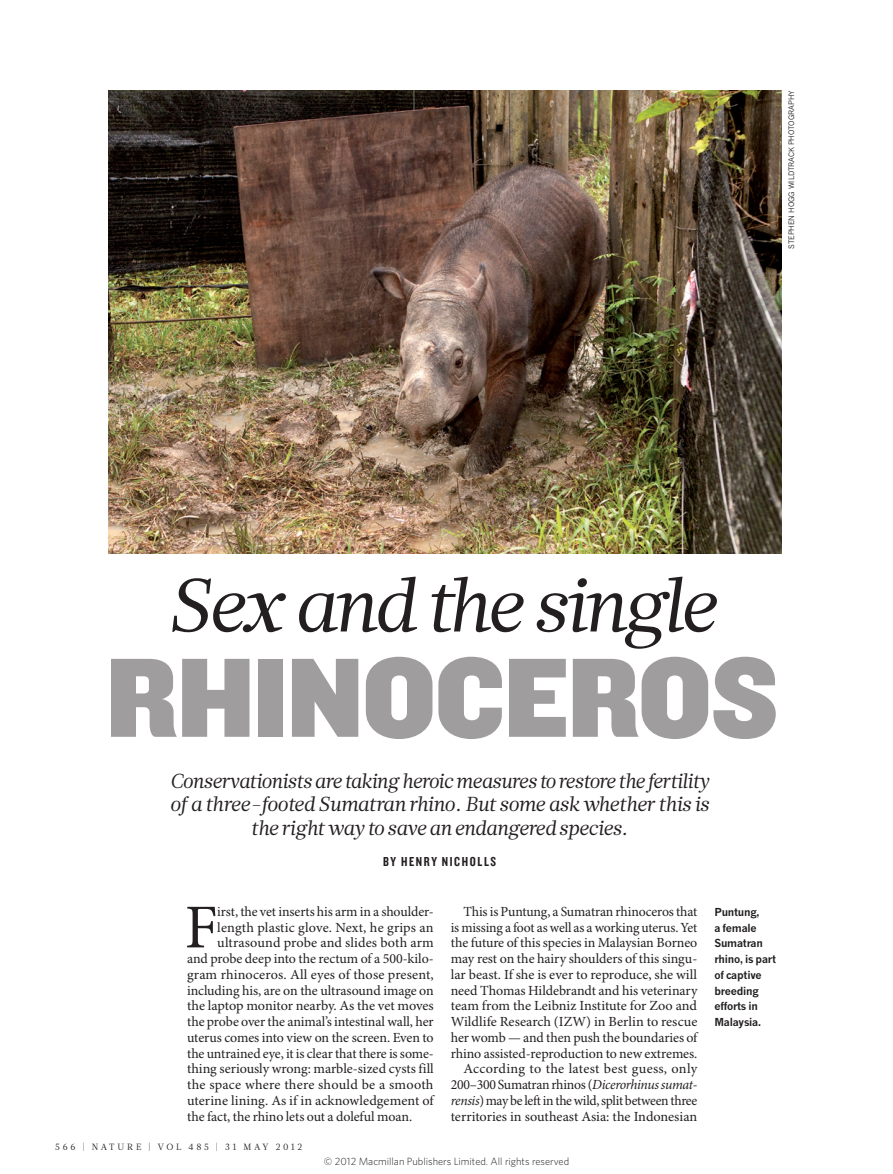
<style>
.page{position:relative;width:893px;height:1174px;background:#fff}
.page>*{position:absolute;margin:0;border:0;box-sizing:border-box;transform-origin:0 0}
.HEAD_36{font:117px "Knockout 71 Full Middlewt";letter-spacing:-.015em;color:#9f9d9e}
.HEAD_36-2{font:italic 75px "Glosa Math";letter-spacing:-.03em;color:#231f20}
.BODY_DROP_CAP{font:62.4px "Minion Pro";color:#231f20}
.INTRO{font:italic 20.25px/23.7px "Glosa Math";letter-spacing:-.005em;color:#231f20;text-align:center}
.BODY_INDENT{font:13.95px/15.8px "Minion Pro";letter-spacing:-.005em;color:#231f20;text-align:justify}
.BODY_DROP_CAP-2{font:13.95px "Minion Pro";letter-spacing:-.005em;color:#231f20}
.BODY_DROP_CAP-3{font:13.95px "Minion Pro";letter-spacing:.015em;color:#231f20}
.INTRO-2{font:13.5px "Knockout 49 Liteweight";letter-spacing:.12em;color:#231f20}
.PIC_CAPTION{font:700 10.8px/15.8px "News Gothic MTOT";letter-spacing:-.02em;color:#231f20}
.t1{font:300 10.5px "Whitney";color:#231f20}
.t2{font:9px "Glosa Math";letter-spacing:.3em;color:#231f20}
.PIC_CREDIT{font:7.5px "News Gothic MTOT";color:#231f20}
.s1{font-style:italic}
</style>
<div class="page">
<img style="left:108px;top:90px;width:674px;height:463px">
<p class="PIC_CREDIT" style="left:787px;top:249px;width:160px;rotate:-90deg">STEPHEN HOGG WILDTRACK PHOTOGRAPHY</p>
<p class="HEAD_36-2" style="left:168px;top:556px;width:549px">Sex and the single</p>
<p class="HEAD_36" style="left:106px;top:620px;width:675px">RHINOCEROS</p>
<p class="INTRO" style="left:170px;top:769px;width:541px">Conservationists are taking heroic measures to restore the fertility of a three-footed Sumatran rhino. But some ask whether this is the right way to save an endangered species.</p>
<p class="INTRO-2" style="left:383px;top:853px;width:115px">BY HENRY NICHOLLS</p>
<p class="BODY_DROP_CAP" style="left:185px;top:890px;width:35px">F</p>
<p class="BODY_DROP_CAP-2" style="left:217px;top:903px;width:218px">irst, the vet inserts his arm in a shoulder-</p>
<p class="BODY_DROP_CAP-2" style="left:217px;top:918px;width:218px">length plastic glove. Next, he grips an</p>
<p class="BODY_DROP_CAP-2" style="left:217px;top:934px;width:218px">ultrasound probe and slides both arm</p>
<p class="BODY_DROP_CAP-2" style="left:187px;top:950px;width:248px">and probe deep into the rectum of a 500-kilo-</p>
<p class="BODY_DROP_CAP-2" style="left:187px;top:966px;width:248px">gram rhinoceros. All eyes of those present,</p>
<p class="BODY_DROP_CAP-2" style="left:187px;top:981px;width:248px">including his, are on the ultrasound image on</p>
<p class="BODY_DROP_CAP-2" style="left:187px;top:997px;width:248px">the laptop monitor nearby. As the vet moves</p>
<p class="BODY_DROP_CAP-2" style="left:187px;top:1013px;width:248px">the probe over the animal’s intestinal wall, her</p>
<p class="BODY_DROP_CAP-2" style="left:187px;top:1029px;width:248px">uterus comes into view on the screen. Even to</p>
<p class="BODY_DROP_CAP-2" style="left:187px;top:1044px;width:248px">the untrained eye, it is clear that there is some-</p>
<p class="BODY_DROP_CAP-2" style="left:187px;top:1060px;width:248px">thing seriously wrong: marble-sized cysts fill</p>
<p class="BODY_DROP_CAP-3" style="left:187px;top:1076px;width:248px">the space where there should be a smooth</p>
<p class="BODY_DROP_CAP-2" style="left:187px;top:1092px;width:248px">uterine lining. As if in acknowledgement of</p>
<p class="BODY_DROP_CAP-2" style="left:187px;top:1107px;width:227px">the fact, the rhino lets out a doleful moan.</p>
<p class="t2" style="left:55px;top:1141px;width:248px">566 | NATURE | VOL 485 | 31 MAY 2012</p>
<p class="BODY_INDENT" style="left:451px;top:904px;width:248px;text-indent:13px">This is Puntung, a Sumatran rhinoceros that is missing a foot as well as a working uterus. Yet the future of this species in Malaysian Borneo may rest on the hairy shoulders of this singu&shy;lar beast. If she is ever to reproduce, she will need Thomas Hildebrandt and his veterinary team from the Leibniz Institute for Zoo and Wildlife Research (IZW) in Berlin to rescue her womb — and then push the boundaries of rhino assisted-reproduction to new extremes.</p>
<p class="BODY_INDENT" style="left:451px;top:1061px;width:248px;text-indent:13px">According to the latest best guess, only 200–300 Sumatran rhinos (<span class="s1">Dicerorhinus sumat&shy;rensis</span>) may be left in the wild, split between three territories in southeast Asia: the Indonesian</p>
<p class="t1" style="left:324px;top:1154px;width:247px">© 2012 Macmillan Publishers Limited. All rights reserved</p>
<p class="PIC_CAPTION" style="left:714px;top:904px;width:63px">Puntung,<br>a female<br>Sumatran rhino, is part of captive breeding efforts in<br>Malaysia.</p>
</div>
